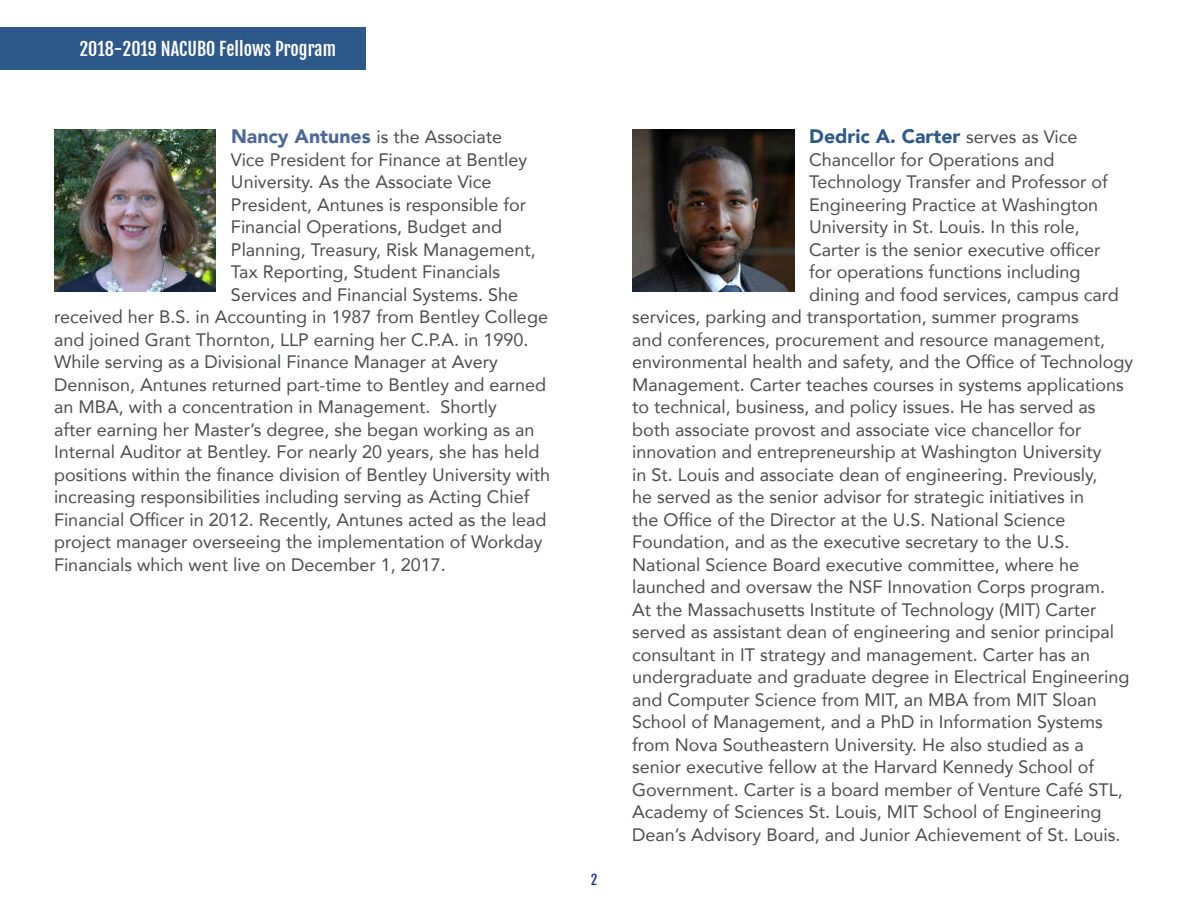
<style>
.page{position:relative;width:1188px;height:918px;background:#fff}
.page>*{position:absolute;margin:0;border:0;box-sizing:border-box;transform-origin:0 0}
.t1{font:900 19.5px "Avenir";color:#2c588a}
.t2{font:18px "Avenir";color:#4c4d4e}
.t3{font:18px "Fjalla One";color:#fff}
.t4{font:13.5px "Fjalla One";color:#24408e}
.s1{font-weight:900;font-size:19.5px;color:#4d6896}
.s2{font-weight:400;font-size:18px;color:#4c4d4e}
</style>
<div class="page">
<div style="left:0;top:27px;width:366px;height:42px;background:#2c588a"></div>
<img style="left:54px;top:130px;width:162px;height:162px">
<img style="left:632px;top:130px;width:162px;height:162px">
<p class="t3" style="left:80px;top:38px;width:258px">2018-2019 NACUBO Fellows Program</p>
<p class="t2" style="left:231px;top:123px;width:273px"><span class="s1">Nancy Antunes</span> is the Associate</p>
<p class="t2" style="left:231px;top:145px;width:298px">Vice President for Finance at Bentley</p>
<p class="t2" style="left:231px;top:168px;width:262px">University. As the Associate Vice</p>
<p class="t2" style="left:231px;top:190px;width:297px">President, Antunes is responsible for</p>
<p class="t2" style="left:231px;top:213px;width:273px">Financial Operations, Budget and</p>
<p class="t2" style="left:231px;top:235px;width:306px">Planning, Treasury, Risk Management,</p>
<p class="t2" style="left:231px;top:258px;width:271px">Tax Reporting, Student Financials</p>
<p class="t2" style="left:231px;top:280px;width:289px">Services and Financial Systems. She</p>
<p class="t2" style="left:54px;top:303px;width:496px">received her B.S. in Accounting in 1987 from Bentley College</p>
<p class="t2" style="left:54px;top:325px;width:476px">and joined Grant Thornton, LLP earning her C.P.A. in 1990.</p>
<p class="t2" style="left:54px;top:348px;width:445px">While serving as a Divisional Finance Manager at Avery</p>
<p class="t2" style="left:54px;top:370px;width:494px">Dennison, Antunes returned part-time to Bentley and earned</p>
<p class="t2" style="left:54px;top:393px;width:444px">an MBA, with a concentration in Management. Shortly</p>
<p class="t2" style="left:54px;top:415px;width:482px">after earning her Master’s degree, she began working as an</p>
<p class="t2" style="left:54px;top:438px;width:487px">Internal Auditor at Bentley. For nearly 20 years, she has held</p>
<p class="t2" style="left:54px;top:460px;width:498px">positions within the finance division of Bentley University with</p>
<p class="t2" style="left:54px;top:483px;width:477px">increasing responsibilities including serving as Acting Chief</p>
<p class="t2" style="left:54px;top:505px;width:494px">Financial Officer in 2012. Recently, Antunes acted as the lead</p>
<p class="t2" style="left:54px;top:528px;width:490px">project manager overseeing the implementation of Workday</p>
<p class="t2" style="left:54px;top:550px;width:393px">Financials which went live on December 1, 2017.</p>
<p class="t4" style="left:591px;top:872px;width:8px">2</p>
<p class="t1" style="left:809px;top:120px;width:270px">Dedric A. Carter <span class="s2">serves as Vice</span></p>
<p class="t2" style="left:809px;top:145px;width:247px">Chancellor for Operations and</p>
<p class="t2" style="left:809px;top:168px;width:300px">Technology Transfer and Professor of</p>
<p class="t2" style="left:809px;top:190px;width:290px">Engineering Practice at Washington</p>
<p class="t2" style="left:809px;top:213px;width:272px">University in St. Louis. In this role,</p>
<p class="t2" style="left:809px;top:235px;width:293px">Carter is the senior executive officer</p>
<p class="t2" style="left:809px;top:258px;width:273px">for operations functions including</p>
<p class="t2" style="left:809px;top:280px;width:311px">dining and food services, campus card</p>
<p class="t2" style="left:632px;top:303px;width:448px">services, parking and transportation, summer programs</p>
<p class="t2" style="left:632px;top:325px;width:475px">and conferences, procurement and resource management,</p>
<p class="t2" style="left:632px;top:348px;width:503px">environmental health and safety, and the Office of Technology</p>
<p class="t2" style="left:632px;top:370px;width:493px">Management. Carter teaches courses in systems applications</p>
<p class="t2" style="left:632px;top:393px;width:465px">to technical, business, and policy issues. He has served as</p>
<p class="t2" style="left:632px;top:415px;width:451px">both associate provost and associate vice chancellor for</p>
<p class="t2" style="left:632px;top:438px;width:471px">innovation and entrepreneurship at Washington University</p>
<p class="t2" style="left:632px;top:460px;width:467px">in St. Louis and associate dean of engineering. Previously,</p>
<p class="t2" style="left:632px;top:483px;width:453px">he served as the senior advisor for strategic initiatives in</p>
<p class="t2" style="left:632px;top:505px;width:435px">the Office of the Director at the U.S. National Science</p>
<p class="t2" style="left:632px;top:528px;width:439px">Foundation, and as the executive secretary to the U.S.</p>
<p class="t2" style="left:632px;top:550px;width:449px">National Science Board executive committee, where he</p>
<p class="t2" style="left:632px;top:573px;width:475px">launched and oversaw the NSF Innovation Corps program.</p>
<p class="t2" style="left:632px;top:595px;width:466px">At the Massachusetts Institute of Technology (MIT) Carter</p>
<p class="t2" style="left:632px;top:618px;width:483px">served as assistant dean of engineering and senior principal</p>
<p class="t2" style="left:632px;top:640px;width:459px">consultant in IT strategy and management. Carter has an</p>
<p class="t2" style="left:632px;top:663px;width:499px">undergraduate and graduate degree in Electrical Engineering</p>
<p class="t2" style="left:632px;top:685px;width:466px">and Computer Science from MIT, an MBA from MIT Sloan</p>
<p class="t2" style="left:632px;top:708px;width:472px">School of Management, and a PhD in Information Systems</p>
<p class="t2" style="left:632px;top:730px;width:453px">from Nova Southeastern University. He also studied as a</p>
<p class="t2" style="left:632px;top:753px;width:464px">senior executive fellow at the Harvard Kennedy School of</p>
<p class="t2" style="left:632px;top:775px;width:492px">Government. Carter is a board member of Venture Café STL,</p>
<p class="t2" style="left:632px;top:798px;width:471px">Academy of Sciences St. Louis, MIT School of Engineering</p>
<p class="t2" style="left:632px;top:820px;width:490px">Dean’s Advisory Board, and Junior Achievement of St. Louis.</p>
</div>
